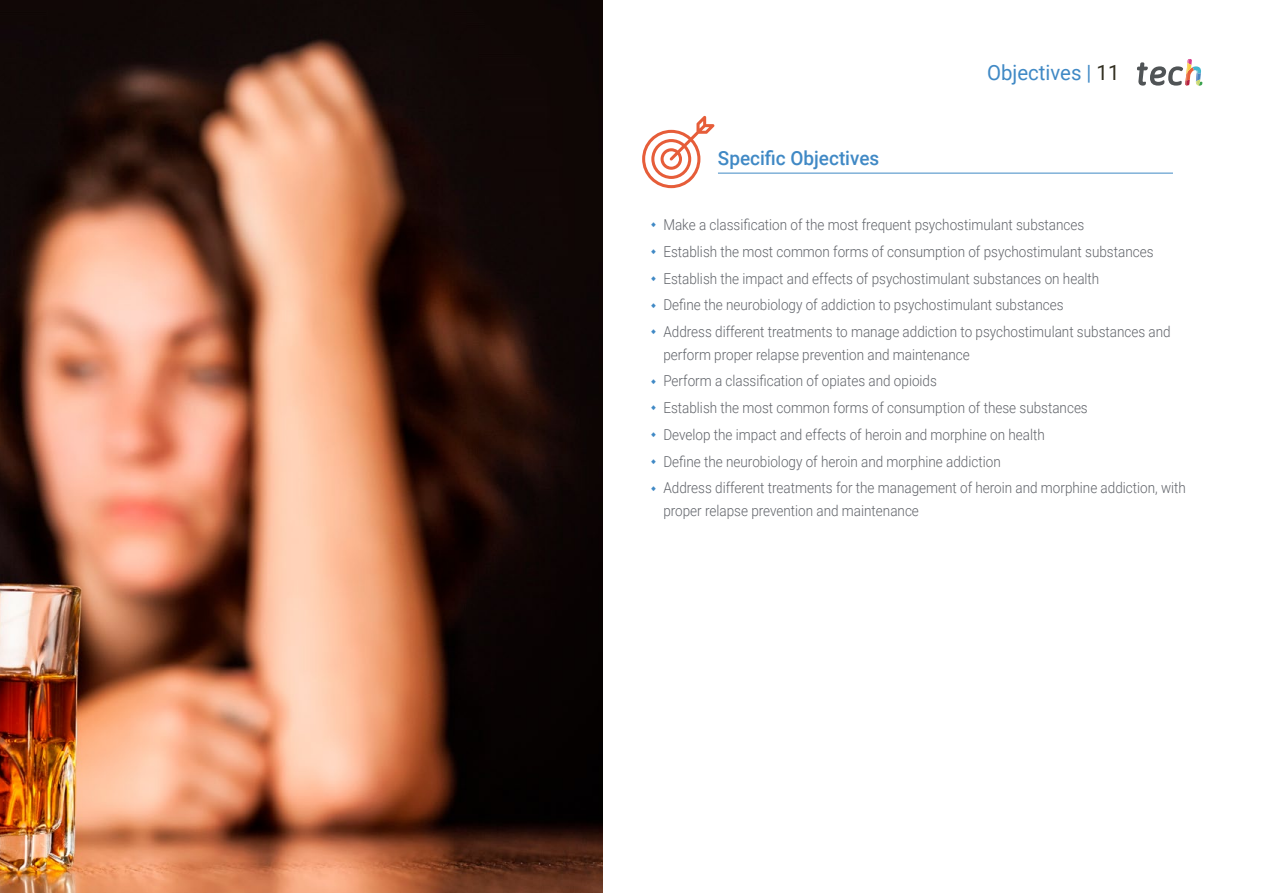
<style>
.page{position:relative;width:1263px;height:893px;background:#fff}
.page>*{position:absolute;margin:0;border:0;box-sizing:border-box;transform-origin:0 0}
.t1{font:21px "Roboto";color:#4089c5}
.t2{font:500 19.5px "Roboto";color:#4089c5}
.t3{font:300 15px/26.7px "Roboto";color:#61646a;scale:.9 1}
.s1{color:#418ac6}
.s2{color:#312e20}
</style>
<div class="page">
<svg style="left:1137px;top:59px;width:65px;height:27px"></svg>
<hr style="left:718px;top:173px;width:455px;height:1px;background:#4089c5">
<svg style="left:642px;top:116px;width:72px;height:72px"></svg>
<img style="left:0;top:0;width:603px;height:893px">
<h2 class="t2" style="left:718px;top:144px;width:163px">Specific Objectives</h2>
<h1 class="t1" style="left:987px;top:57px;width:134px">Objectives <span class="s1">|</span> <span class="s2">11</span></h1>
<p class="t3" style="left:663px;top:211px;width:565px">Make a classification of the most frequent psychostimulant substances<br>Establish the most common forms of consumption of psychostimulant substances Establish the impact and effects of psychostimulant substances on health<br>Define the neurobiology of addiction to psychostimulant substances<br>Address different treatments to manage addiction to psychostimulant substances and</p>
<p class="t3" style="left:663px;top:340px;width:582px">perform proper relapse prevention and maintenance<br>Perform a classification of opiates and opioids<br>Establish the most common forms of consumption of these substances<br>Develop the impact and effects of heroin and morphine on health<br>Define the neurobiology of heroin and morphine addiction<br>Address different treatments for the management of heroin and morphine addiction, with</p>
<p class="t3" style="left:663px;top:497px;width:285px">proper relapse prevention and maintenance</p>
</div>
